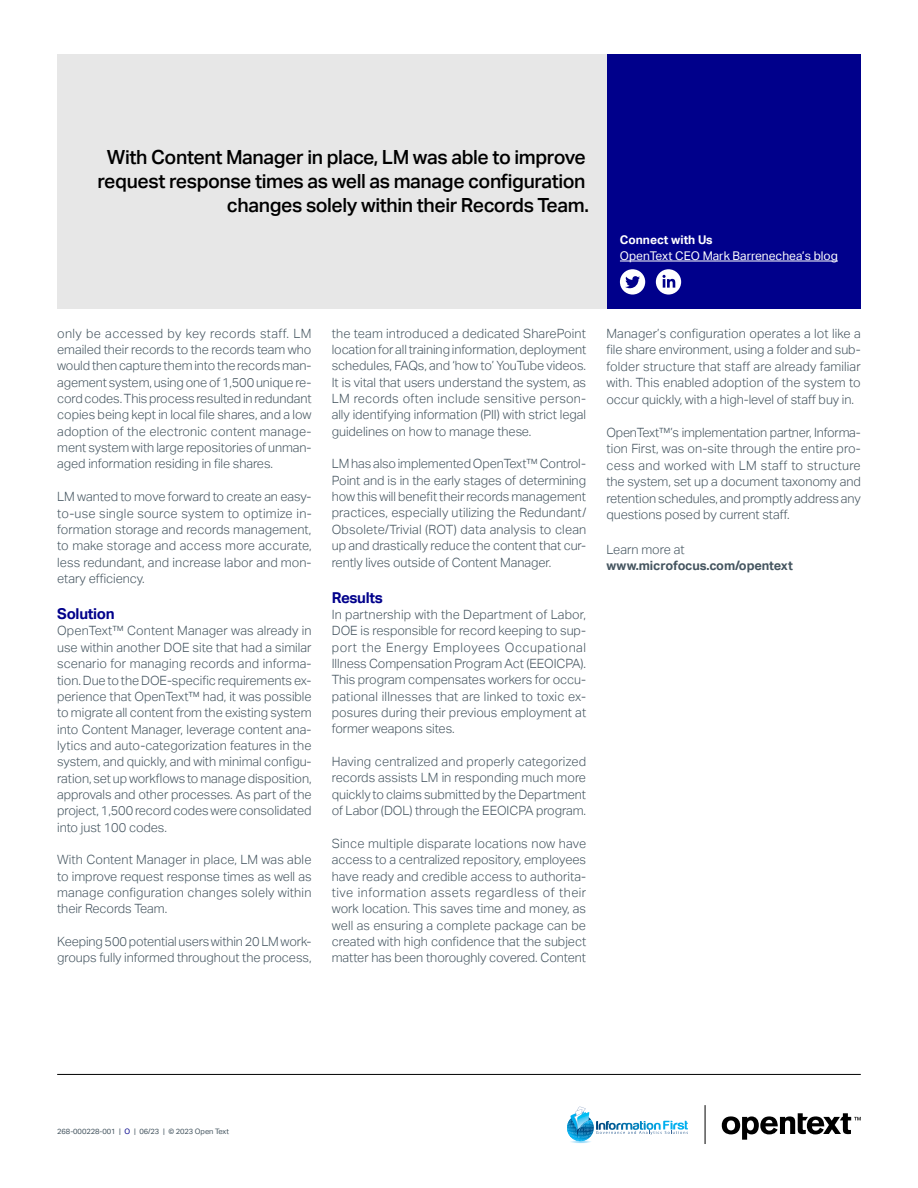
<style>
.page{position:relative;width:918px;height:1188px;background:#fff}
.page>*{position:absolute;margin:0;border:0;box-sizing:border-box;transform-origin:0 0}
.t1{font:500 19.5px/24px "Aktiv Grotesk";letter-spacing:-.02em;color:#000;text-align:right}
.t2{font:700 15px "Aktiv Grotesk";letter-spacing:-.02em;color:#00008b}
.t3{font:300 12.75px/16.4px "Aktiv Grotesk";letter-spacing:-.005em;color:#455560;text-align:justify}
.t4{font:700 12.75px "Aktiv Grotesk";letter-spacing:-.005em;color:#455560}
.t5{font:12px "Aktiv Grotesk";color:#fff}
.t6{font:700 12px "Aktiv Grotesk";color:#fff}
.t7{font:7.5px "Aktiv Grotesk";letter-spacing:-.005em;color:#455560}
.s1{color:#00008b}
</style>
<div class="page">
<hr style="left:57px;top:1074px;width:804px;height:1px;background:#000">
<div style="left:606px;top:54px;width:255px;height:254px;background:#00008b"></div>
<hr style="left:620px;top:261px;width:218px;height:1px;background:#fff">
<div style="left:57px;top:54px;width:550px;height:254px;background:#e7e7e7"></div>
<svg style="left:567px;top:1107px;width:121px;height:36px"></svg>
<div style="left:620px;top:269px;width:25px;height:26px;background:#fff;border-radius:50%"></div>
<svg style="left:625px;top:276px;width:15px;height:12px"></svg>
<div style="left:656px;top:269px;width:25px;height:26px;background:#fff;border-radius:50%"></div>
<svg style="left:663px;top:275px;width:12px;height:13px"></svg>
<svg style="left:722px;top:1113px;width:139px;height:27px"></svg>
<hr style="left:705px;top:1105px;width:1px;height:39px;background:#000">
<h1 class="t1" style="left:98px;top:145px;width:493px">With Content Manager in place, LM was able to improve request response times as well as manage configuration changes solely within their Records Team.</h1>
<p class="t6" style="left:620px;top:233px;width:94px">Connect with Us</p>
<p class="t5" style="left:620px;top:249px;width:219px">OpenText CEO Mark Barre nechea’s blog</p>
<p class="t3" style="left:57px;top:325px;width:256px">only be accessed by key records staff. LM emailed their records to the records team who would then capture them into the records man&shy;agement system, using one of 1,500 unique re&shy;cord codes. This process resulted in redundant copies being kept in local file shares, and a low adoption of the electronic content manage&shy;ment system with large repositories of unman&shy;aged information residing in file shares.</p>
<p class="t3" style="left:57px;top:489px;width:256px">LM wanted to move forward to create an easy&shy;to-use single source system to optimize in&shy;formation storage and records management, to make storage and access more accurate, less redundant, and increase labor and mon&shy;etary efficiency.</p>
<p class="t2" style="left:57px;top:605px;width:59px">Solution</p>
<p class="t3" style="left:57px;top:623px;width:256px">OpenText™ Content Manager was already in use within another DOE site that had a similar scenario for managing records and informa&shy;tion. Due to the DOE-specific requirements ex&shy;perience that OpenText™ had, it was possible to migrate all content from the existing system into Content Manager, leverage content ana&shy;lytics and auto-categorization features in the system, and quickly, and with minimal configu&shy;ration, set up workflows to manage disposition, approvals and other processes. As part of the project, 1,500 record codes were consolidated into just 100 codes.</p>
<p class="t3" style="left:57px;top:852px;width:256px">With Content Manager in place, LM was able to improve request response times as well as manage configuration changes solely within their Records Team.</p>
<p class="t3" style="left:57px;top:933px;width:256px">Keeping 500 potential users within 20 LM work&shy;groups fully informed throughout the process,</p>
<p class="t3" style="left:332px;top:325px;width:256px">the team introduced a dedicated SharePoint location for all training information, deployment schedules, FAQs, and ‘how to’ YouTube videos.<br>It is vital that users understand the system, as LM records often include sensitive person&shy;ally identifying information (PII) with strict legal guidelines on how to manage these.</p>
<p class="t3" style="left:332px;top:456px;width:256px">LM has also implemented OpenText™ Control-Point and is in the early stages of determining how this will benefit their records management practices, especially utilizing the Redundant/ Obsolete/Trivial (ROT) data analysis to clean up and drastically reduce the content that cur&shy;rently lives outside of Content Manager.</p>
<p class="t2" style="left:332px;top:589px;width:53px">Results</p>
<p class="t3" style="left:332px;top:606px;width:256px">In partnership with the Department of Labor, DOE is responsible for record keeping to sup&shy;port the Energy Employees Occupational Illness Compensation Program Act (EEOICPA).<br>This program compensates workers for occu&shy;pational illnesses that are linked to toxic ex&shy;posures during their previous employment at former weapons sites.</p>
<p class="t3" style="left:332px;top:754px;width:256px">Having centralized and properly categorized records assists LM in responding much more quickly to claims submitted by the Department of Labor (DOL) through the EEOICPA program.</p>
<p class="t3" style="left:332px;top:835px;width:256px">Since multiple disparate locations now have access to a centralized repository, employees have ready and credible access to authorita&shy;tive information assets regardless of their work location. This saves time and money, as well as ensuring a complete package can be created with high confidence that the subject matter has been thoroughly covered. Content</p>
<p class="t3" style="left:606px;top:325px;width:256px">Manager’s configuration operates a lot like a file share environment, using a folder and sub&shy;folder structure that staff are already familiar with. This enabled adoption of the system to occur quickly, with a high-level of staff buy in.</p>
<p class="t3" style="left:606px;top:424px;width:256px">OpenText™’s implementation partner, Informa&shy;tion First, was on-site through the entire pro&shy;cess and worked with LM staff to structure the system, set up a document taxonomy and retention schedules, and promptly address any questions posed by current staff.</p>
<p class="t3" style="left:606px;top:541px;width:80px">Learn more at</p>
<p class="t4" style="left:606px;top:558px;width:188px">www.microfocus.com/opentext</p>
<p class="t7" style="left:57px;top:1127px;width:173px">268-000228-001 | <span class="s1">O</span> | 06/23 | © 2023 Open Text</p>
</div>
